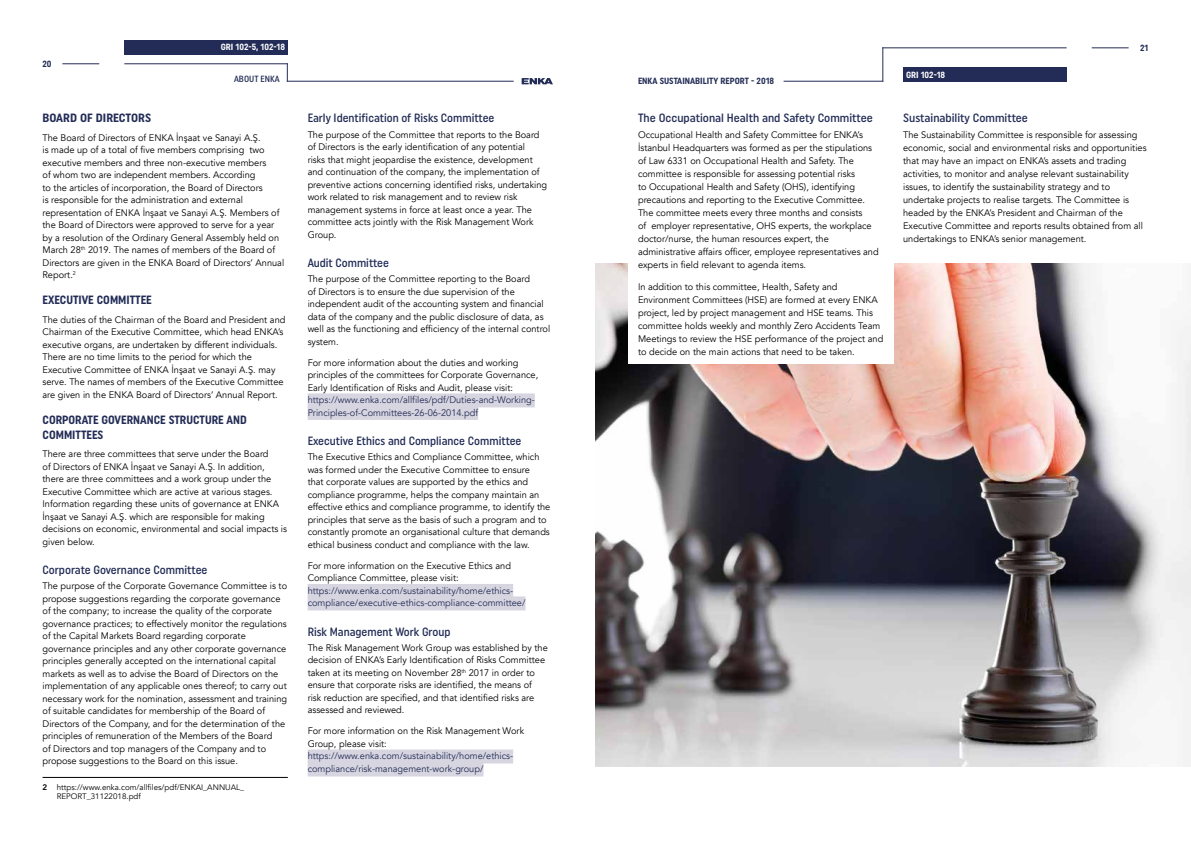
<style>
.page{position:relative;width:1191px;height:842px;background:#fff}
.page>*{position:absolute;margin:0;border:0;box-sizing:border-box;transform-origin:0 0}
.t1{font:500 12px "Uniform Condensed";color:#222c56}
.t2{font:700 12px/15px "Uniform Condensed";color:#222c56}
.t3{font:9.5px/12.5px "Avenir";color:#000}
.t4{font:9.5px/12.5px "Avenir";color:#222c56}
.t5{font:700 9px "Uniform Condensed";color:#222c56}
.t6{font:700 9px "Uniform Condensed";color:#fff}
.t7{font:500 9px "Uniform Condensed";color:#222c56}
.t8{font:8px/9.6px "Avenir";color:#000}
.s1{font-weight:800}
</style>
<div class="page">
<hr style="left:783px;top:81px;width:100px;height:1px;background:#222c56">
<hr style="left:882px;top:47px;width:1px;height:35px;background:#222c56">
<hr style="left:882px;top:47px;width:184px;height:1px;background:#222c56">
<hr style="left:1091px;top:47px;width:37px;height:1px;background:#222c56">
<hr style="left:62px;top:63px;width:37px;height:1px;background:#222c56">
<svg style="left:287px;top:64px;width:1px;height:17px"></svg>
<hr style="left:287px;top:81px;width:226px;height:1px;background:#222c56">
<hr style="left:124px;top:63px;width:164px;height:1px;background:#222c56">
<svg style="left:521px;top:78px;width:32px;height:6px"></svg>
<img style="left:595px;top:264px;width:596px;height:503px">
<div style="left:628px;top:231px;width:265px;height:133px;background:#fff"></div>
<hr style="left:43px;top:777px;width:245px;height:1px;background:#000">
<div style="left:308px;top:393px;width:227px;height:14px;background:#d7d5e0"></div>
<div style="left:308px;top:406px;width:170px;height:14px;background:#d7d5e0"></div>
<div style="left:308px;top:584px;width:205px;height:14px;background:#d7d5e0"></div>
<div style="left:308px;top:596px;width:217px;height:14px;background:#d7d5e0"></div>
<div style="left:308px;top:749px;width:205px;height:14px;background:#d7d5e0"></div>
<div style="left:308px;top:762px;width:175px;height:14px;background:#d7d5e0"></div>
<div style="left:903px;top:68px;width:163px;height:14px;background:#222c56"></div>
<div style="left:124px;top:40px;width:164px;height:14px;background:#222c56"></div>
<p class="t6" style="left:221px;top:42px;width:66px">GRI 102-5, 102-18</p>
<p class="t5" style="left:1140px;top:42px;width:10px">21</p>
<p class="t5" style="left:43px;top:58px;width:11px">20</p>
<p class="t7" style="left:234px;top:73px;width:47px">ABOUT ENKA</p>
<p class="t5" style="left:638px;top:76px;width:138px">ENKA SUSTAINABILITY REPORT - 2018</p>
<p class="t6" style="left:906px;top:69px;width:41px">GRI 102-18</p>
<p class="t2" style="left:43px;top:111px;width:110px">BOARD OF DIRECTORS</p>
<p class="t3" style="left:43px;top:131px;width:243px">The Board of Directors of ENKA İnşaat ve Sanayi A.Ş.<br>is made up of a total of five members comprising two executive members and three non-executive members<br>of whom two are independent members. According<br>to the articles of incorporation, the Board of Directors<br>is responsible for the administration and external representation of ENKA İnşaat ve Sanayi A.Ş. Members of the Board of Directors were approved to serve for a year by a resolution of the Ordinary General Assembly held on March 28<sup>th</sup> 2019. The names of members of the Board of Directors are given in the ENKA Board of Directors’ Annual Report.<sup>2</sup></p>
<p class="t2" style="left:43px;top:293px;width:111px">EXECUTIVE COMMITTEE</p>
<p class="t3" style="left:43px;top:313px;width:244px">The duties of the Chairman of the Board and President and Chairman of the Executive Committee, which head ENKA’s executive organs, are undertaken by different individuals.<br>There are no time limits to the period for which the Executive Committee of ENKA İnşaat ve Sanayi A.Ş. may serve. The names of members of the Executive Committee are given in the ENKA Board of Directors’ Annual Report.</p>
<p class="t2" style="left:43px;top:412px;width:206px">CORPORATE GOVERNANCE STRUCTURE AND<br>COMMITTEES</p>
<p class="t3" style="left:43px;top:448px;width:246px">There are three committees that serve under the Board<br>of Directors of ENKA İnşaat ve Sanayi A.Ş. In addition, there are three committees and a work group under the Executive Committee which are active at various stages.<br>Information regarding these units of governance at ENKA İnşaat ve Sanayi A.Ş. which are responsible for making decisions on economic, environmental and social impacts is given below.</p>
<p class="t1" style="left:43px;top:562px;width:166px">Corporate Governance Committee</p>
<p class="t3" style="left:43px;top:580px;width:246px">The purpose of the Corporate Governance Committee is to propose suggestions regarding the corporate governance of the company; to increase the quality of the corporate governance practices; to effectively monitor the regulations of the Capital Markets Board regarding corporate governance principles and any other corporate governance principles generally accepted on the international capital markets as well as to advise the Board of Directors on the implementation of any applicable ones thereof; to carry out necessary work for the nomination, assessment and training of suitable candidates for membership of the Board of Directors of the Company, and for the determination of the principles of remuneration of the Members of the Board<br>of Directors and top managers of the Company and to propose suggestions to the Board on this issue.</p>
<p class="t8" style="left:57px;top:782px;width:189px;text-indent:-14px"><span class="s1">2</span> https://www.enka.com/allfiles/pdf/ENKAI_ANNUAL_<br>REPORT_31122018.pdf</p>
<p class="t1" style="left:308px;top:111px;width:188px">Early Identification of Risks Committee</p>
<p class="t3" style="left:308px;top:128px;width:241px">The purpose of the Committee that reports to the Board of Directors is the early identification of any potential<br>risks that might jeopardise the existence, development and continuation of the company, the implementation of preventive actions concerning identified risks, undertaking work related to risk management and to review risk management systems in force at least once a year. The committee acts jointly with the Risk Management Work Group.</p>
<p class="t1" style="left:308px;top:256px;width:83px">Audit Committee</p>
<p class="t3" style="left:308px;top:273px;width:244px">The purpose of the Committee reporting to the Board<br>of Directors is to ensure the due supervision of the independent audit of the accounting system and financial data of the company and the public disclosure of data, as well as the functioning and efficiency of the internal control system.</p>
<p class="t3" style="left:308px;top:356px;width:232px">For more information about the duties and working principles of the committees for Corporate Governance,<br>Early Identification of Risks and Audit, please visit:</p>
<p class="t4" style="left:308px;top:394px;width:229px">https://www.enka.com/allfiles/pdf/Duties-and-Working-<br>Principles-of-Committees-26-06-2014.pdf</p>
<p class="t1" style="left:308px;top:434px;width:215px">Executive Ethics and Compliance Committee</p>
<p class="t3" style="left:308px;top:451px;width:244px">The Executive Ethics and Compliance Committee, which was formed under the Executive Committee to ensure<br>that corporate values are supported by the ethics and compliance programme, helps the company maintain an effective ethics and compliance programme, to identify the principles that serve as the basis of such a program and to constantly promote an organisational culture that demands ethical business conduct and compliance with the law.</p>
<p class="t3" style="left:308px;top:559px;width:205px">For more information on the Executive Ethics and<br>Compliance Committee, please visit:</p>
<p class="t4" style="left:308px;top:584px;width:219px">https://www.enka.com/sustainability/home/ethics&shy;compliance/executive-ethics-compliance-committee/</p>
<p class="t1" style="left:308px;top:624px;width:144px">Risk Management Work Group</p>
<p class="t3" style="left:308px;top:641px;width:242px">The Risk Management Work Group was established by the decision of ENKA’s Early Identification of Risks Committee taken at its meeting on November 28<sup>th</sup> 2017 in order to ensure that corporate risks are identified, the means of risk reduction are specified, and that identified risks are assessed and reviewed.</p>
<p class="t3" style="left:308px;top:725px;width:218px">For more information on the Risk Management Work<br>Group, please visit:</p>
<p class="t4" style="left:308px;top:750px;width:207px;line-height:13px">https://www.enka.com/sustainability/home/ethics&shy;compliance/risk-management-work-group/</p>
<p class="t1" style="left:638px;top:111px;width:236px">The Occupational Health and Safety Committee</p>
<p class="t3" style="left:638px;top:129px;width:242px;line-height:13px">Occupational Health and Safety Committee for ENKA’s İstanbul Headquarters was formed as per the stipulations of Law 6331 on Occupational Health and Safety. The committee is responsible for assessing potential risks<br>to Occupational Health and Safety (OHS), identifying precautions and reporting to the Executive Committee.<br>The committee meets every three months and consists<br>of employer representative, OHS experts, the workplace doctor/nurse, the human resources expert, the administrative affairs officer, employee representatives and experts in field relevant to agenda items.</p>
<p class="t3" style="left:638px;top:280px;width:247px;line-height:13px">In addition to this committee, Health, Safety and Environment Committees (HSE) are formed at every ENKA project, led by project management and HSE teams. This committee holds weekly and monthly Zero Accidents Team Meetings to review the HSE performance of the project and to decide on the main actions that need to be taken.</p>
<p class="t1" style="left:903px;top:111px;width:126px">Sustainability Committee</p>
<p class="t3" style="left:903px;top:129px;width:245px;line-height:13px">The Sustainability Committee is responsible for assessing economic, social and environmental risks and opportunities that may have an impact on ENKA’s assets and trading activities, to monitor and analyse relevant sustainability issues, to identify the sustainability strategy and to undertake projects to realise targets. The Committee is headed by the ENKA’s President and Chairman of the Executive Committee and reports results obtained from all undertakings to ENKA’s senior management.</p>
</div>
